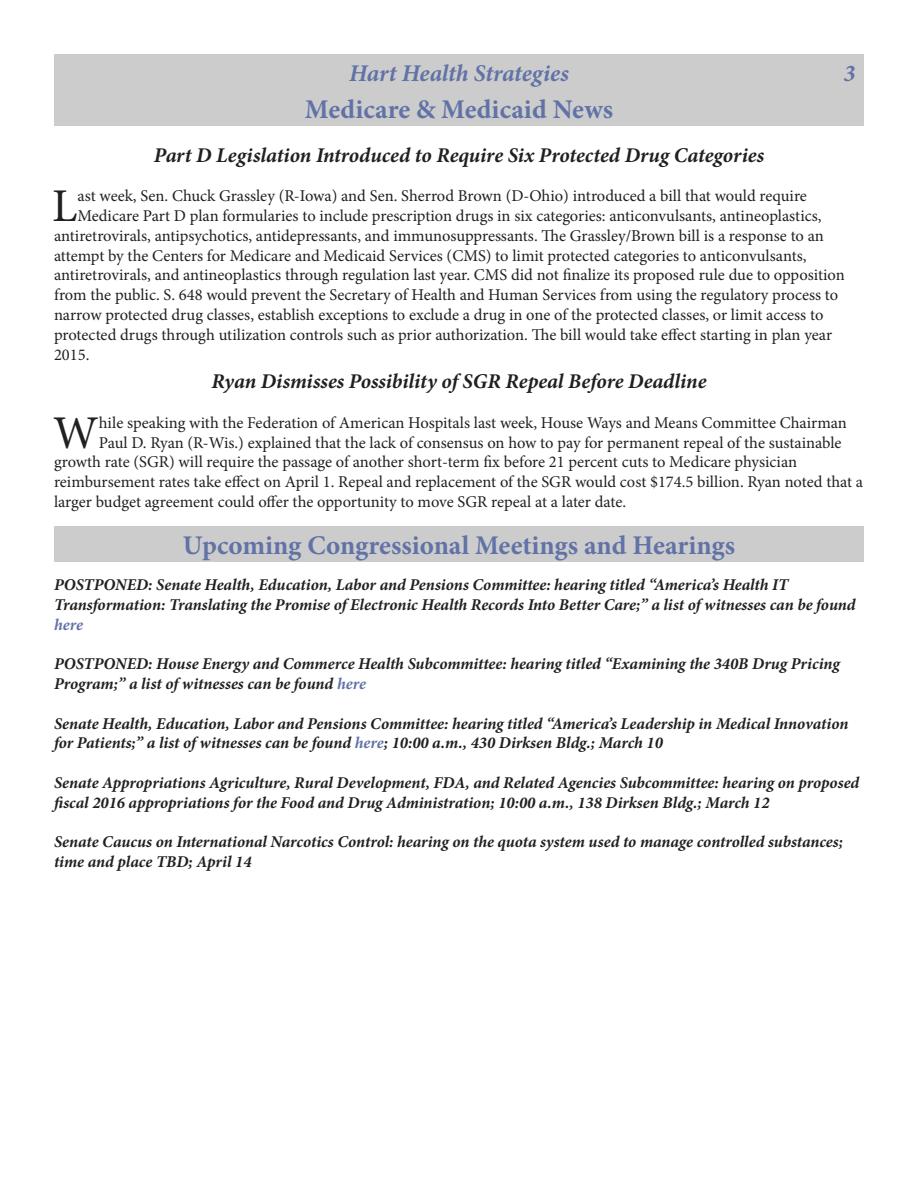
<style>
.page{position:relative;width:918px;height:1188px;background:#fff}
.page>*{position:absolute;margin:0;border:0;box-sizing:border-box;transform-origin:0 0}
.Paragraph_Style_1{font:46.95px "Minion Pro";color:#231f20}
.t1{font:700 27px "Minion Pro";color:#6172a6}
.t2{font:italic 700 24px "Minion Pro";letter-spacing:-.005em;color:#6172a6}
.t3{font:italic 700 21px "Minion Pro";color:#231f20}
.Paragraph_Style_1-2{font:16.5px "Minion Pro";color:#231f20}
.t4{font:italic 700 16.5px/19.8px "Minion Pro";letter-spacing:-.005em;color:#231f20}
.s1{color:#6172a6}
</style>
<div class="page">
<div style="left:54px;top:90px;width:810px;height:36px;background:#ccc"></div>
<div style="left:54px;top:54px;width:810px;height:36px;background:#ccc"></div>
<div style="left:54px;top:526px;width:810px;height:36px;background:#ccc"></div>
<p class="t2" style="left:349px;top:56px;width:221px">Hart Health Strategies</p>
<p class="t2" style="left:844px;top:56px;width:13px">3</p>
<p class="t1" style="left:305px;top:90px;width:310px">Medicare &amp; Medicaid News</p>
<p class="t3" style="left:154px;top:140px;width:612px">Part D Legislation Introduced to Require Six Protected Drug Categories</p>
<p class="Paragraph_Style_1" style="left:52px;top:174px;width:27px">L</p>
<p class="Paragraph_Style_1-2" style="left:78px;top:185px;width:731px">ast week, Sen. Chuck Grassley (R-Iowa) and Sen. Sherrod Brown (D-Ohio) introduced a bill that would require</p>
<p class="Paragraph_Style_1-2" style="left:78px;top:205px;width:746px">Medicare Part D plan formularies to include prescription drugs in six categories: anticonvulsants, antineoplastics,</p>
<p class="Paragraph_Style_1-2" style="left:54px;top:224px;width:771px">antiretrovirals, antipsychotics, antidepressants, and immunosuppressants. The Grassley/Brown bill is a response to an</p>
<p class="Paragraph_Style_1-2" style="left:54px;top:244px;width:754px">attempt by the Centers for Medicare and Medicaid Services (CMS) to limit protected categories to anticonvulsants,</p>
<p class="Paragraph_Style_1-2" style="left:54px;top:264px;width:792px">antiretrovirals, and antineoplastics through regulation last year. CMS did not finalize its proposed rule due to opposition</p>
<p class="Paragraph_Style_1-2" style="left:54px;top:284px;width:786px">from the public. S. 648 would prevent the Secretary of Health and Human Services from using the regulatory process to</p>
<p class="Paragraph_Style_1-2" style="left:54px;top:304px;width:771px">narrow protected drug classes, establish exceptions to exclude a drug in one of the protected classes, or limit access to</p>
<p class="Paragraph_Style_1-2" style="left:54px;top:323px;width:780px">protected drugs through utilization controls such as prior authorization. The bill would take effect starting in plan year</p>
<p class="Paragraph_Style_1-2" style="left:54px;top:343px;width:37px">2015.</p>
<p class="t3" style="left:212px;top:367px;width:496px">Ryan Dismisses Possibility of SGR Repeal Before Deadline</p>
<p class="Paragraph_Style_1" style="left:53px;top:401px;width:47px">W</p>
<p class="Paragraph_Style_1-2" style="left:99px;top:411px;width:750px">hile speaking with the Federation of American Hospitals last week, House Ways and Means Committee Chairman</p>
<p class="Paragraph_Style_1-2" style="left:99px;top:431px;width:744px">Paul D. Ryan (R-Wis.) explained that the lack of consensus on how to pay for permanent repeal of the sustainable</p>
<p class="Paragraph_Style_1-2" style="left:54px;top:451px;width:745px">growth rate (SGR) will require the passage of another short-term fix before 21 percent cuts to Medicare physician</p>
<p class="Paragraph_Style_1-2" style="left:54px;top:471px;width:811px">reimbursement rates take effect on April 1. Repeal and replacement of the SGR would cost $174.5 billion. Ryan noted that a</p>
<p class="Paragraph_Style_1-2" style="left:54px;top:491px;width:574px">larger budget agreement could offer the opportunity to move SGR repeal at a later date.</p>
<p class="t1" style="left:183px;top:527px;width:554px">Upcoming Congressional Meetings and Hearings</p>
<p class="t4" style="left:54px;top:575px;width:803px">POSTPONED: Senate Health, Education, Labor and Pensions Committee: hearing titled “America’s Health IT<br>Transformation: Translating the Promise of Electronic Health Records Into Better Care;” a list of witnesses can be found <span class="s1">here</span></p>
<p class="t4" style="left:54px;top:654px;width:787px">POSTPONED: House Energy and Commerce Health Subcommittee: hearing titled “Examining the 340B Drug Pricing<br>Program;” a list of witnesses can be found <span class="s1">here</span></p>
<p class="t4" style="left:54px;top:713px;width:796px">Senate Health, Education, Labor and Pensions Committee: hearing titled “America’s Leadership in Medical Innovation for Patients;” a list of witnesses can be found <span class="s1">here</span>; 10:00 a.m., 430 Dirksen Bldg.; March 10</p>
<p class="t4" style="left:54px;top:773px;width:807px">Senate Appropriations Agriculture, Rural Development, FDA, and Related Agencies Subcommittee: hearing on proposed fiscal 2016 appropriations for the Food and Drug Administration; 10:00 a.m., 138 Dirksen Bldg.; March 12</p>
<p class="t4" style="left:54px;top:832px;width:791px">Senate Caucus on International Narcotics Control: hearing on the quota system used to manage controlled substances; time and place TBD; April 14</p>
</div>
